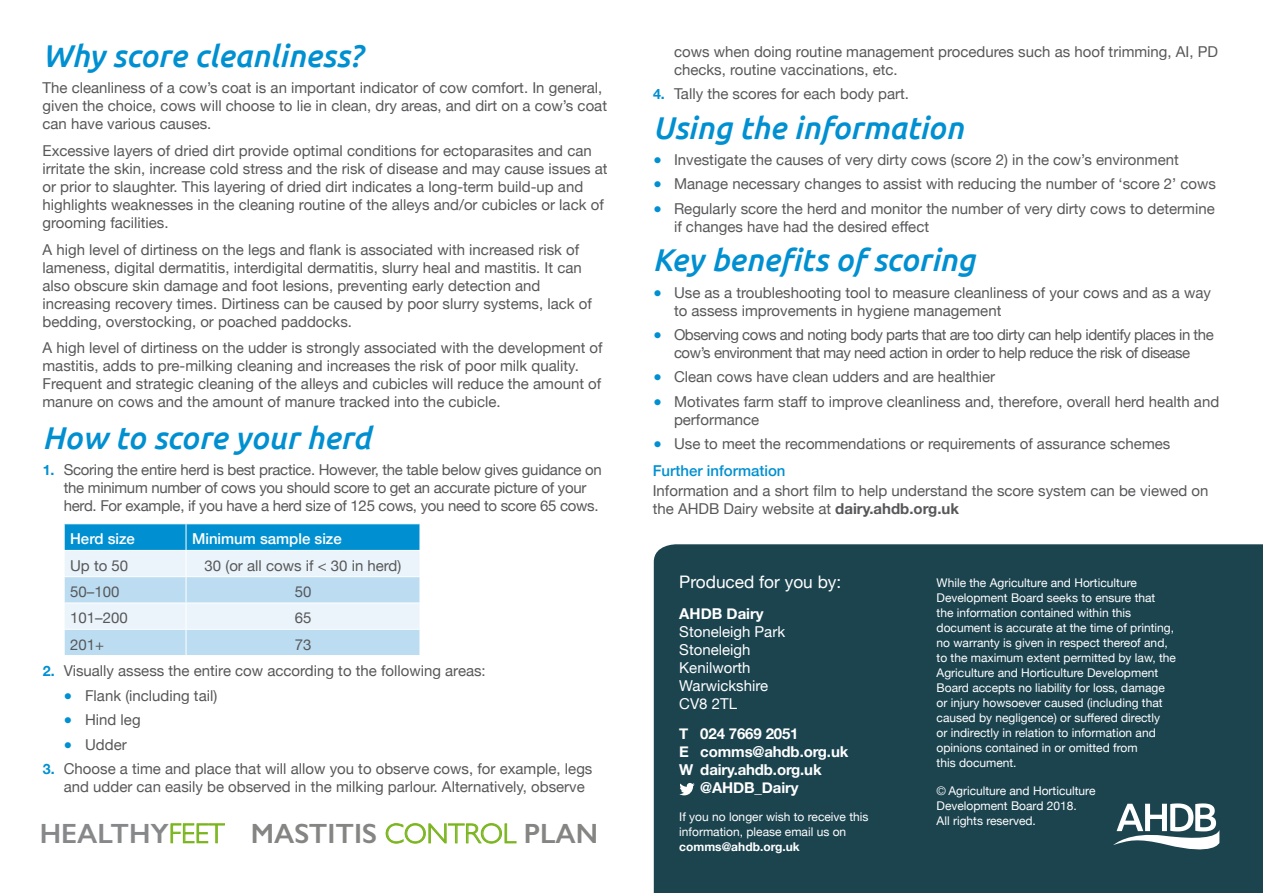
<style>
.page{position:relative;width:1263px;height:893px;background:#fff}
.page>*{position:absolute;margin:0;border:0;box-sizing:border-box;transform-origin:0 0}
.SUB_TITLE{font:italic 500 31.5px "Ubuntu";color:#0090d1}
.t1{font:600 27.9px "Gill Sans";color:#858684}
.t2{font:600 27.9px "Gill Sans";color:#87888a}
.t3{font:17.25px "Helvetica Neue";color:#fff}
.MAIN_BODY{font:15px/18px "Helvetica Neue";color:#58585a}
.MAIN_BODY-2{font:15px/18px "Helvetica Neue";letter-spacing:-.02em;color:#58585a}
.MAIN_BODY-3{font:15px/18px "Helvetica Neue";letter-spacing:-.03em;color:#58585a;text-align:center}
.t4{font:15px/18px "Helvetica Neue";color:#fff}
.t5{font:700 15px "Helvetica Neue";letter-spacing:-.01em;color:#fff}
.TABLE_TEXT_BODY{font:15px "Helvetica Neue";color:#58585a}
.TABLE_TEXT_TITLE{font:500 15px "Helvetica Neue";color:#fff}
.BLUE_SUB_HEADING_2{font:500 15px "Helvetica Neue";color:#0090d1}
.Body_text{font:12px/15px "Helvetica Neue";color:#fff}
.s1{font-weight:700;font-size:14.25px;color:#0090d1}
.s2{font-size:14.25px;color:#0090d1}
.s3{font-weight:300;color:#7ab51d}
.s4{font-weight:700}
.s5{font-weight:300}
</style>
<div class="page">
<svg style="left:64px;top:524px;width:356px;height:131px;background:#abd7ee"></svg>
<hr style="left:64px;top:550px;width:122px;height:1px;background:#fff">
<hr style="left:186px;top:550px;width:234px;height:1px;background:#fff">
<div style="left:654px;top:544px;width:609px;height:349px;background:#1c444f"></div>
<svg style="left:679px;top:783px;width:16px;height:12px"></svg>
<svg style="left:1113px;top:803px;width:106px;height:53px"></svg>
<svg style="left:386px;top:823px;width:130px;height:20px"></svg>
<svg style="left:171px;top:823px;width:54px;height:20px"></svg>
<p class="SUB_TITLE" style="left:43px;top:37px;width:321px">Why score cleanliness?</p>
<p class="MAIN_BODY" style="left:43px;top:80px;width:566px">The cleanliness of a cow’s coat is an important indicator of cow comfort. In general, given the choice, cows will choose to lie in clean, dry areas, and dirt on a cow’s coat can have various causes.</p>
<p class="MAIN_BODY" style="left:43px;top:143px;width:567px">Excessive layers of dried dirt provide optimal conditions for ectoparasites and can irritate the skin, increase cold stress and the risk of disease and may cause issues at or prior to slaughter. This layering of dried dirt indicates a long-term build-up and highlights weaknesses in the cleaning routine of the alleys and/or cubicles or lack of grooming facilities.</p>
<p class="MAIN_BODY" style="left:43px;top:241px;width:551px">A high level of dirtiness on the legs and flank is associated with increased risk of lameness, digital dermatitis, interdigital dermatitis, slurry heal and mastitis. It can also obscure skin damage and foot lesions, preventing early detection and increasing recovery times. Dirtiness can be caused by poor slurry systems, lack of bedding, overstocking, or poached paddocks.</p>
<p class="MAIN_BODY" style="left:43px;top:340px;width:562px">A high level of dirtiness on the udder is strongly associated with the development of mastitis, adds to pre-milking cleaning and increases the risk of poor milk quality.<br>Frequent and strategic cleaning of the alleys and cubicles will reduce the amount of manure on cows and the amount of manure tracked into the cubicle.</p>
<p class="SUB_TITLE" style="left:43px;top:418px;width:330px">How to score your herd</p>
<p class="MAIN_BODY-2" style="left:64px;top:462px;width:539px;text-indent:-21px"><span class="s1">1.</span> Scoring the entire herd is best practice. However, the table below gives guidance on the minimum number of cows you should score to get an accurate picture of your herd. For example, if you have a herd size of 125 cows, you need to score 65 cows.</p>
<p class="TABLE_TEXT_TITLE" style="left:70px;top:527px;width:66px">Herd size</p>
<p class="TABLE_TEXT_TITLE" style="left:192px;top:527px;width:151px">Minimum sample size</p>
<p class="TABLE_TEXT_BODY" style="left:70px;top:554px;width:60px">Up to 50</p>
<p class="TABLE_TEXT_BODY" style="left:205px;top:554px;width:198px">30 (or all cows if &lt; 30 in herd)</p>
<p class="TABLE_TEXT_BODY" style="left:70px;top:581px;width:51px">50–100</p>
<p class="TABLE_TEXT_BODY" style="left:295px;top:581px;width:18px">50</p>
<p class="TABLE_TEXT_BODY" style="left:70px;top:607px;width:59px">101–200</p>
<p class="TABLE_TEXT_BODY" style="left:295px;top:607px;width:18px">65</p>
<p class="TABLE_TEXT_BODY" style="left:70px;top:633px;width:36px">201+</p>
<p class="TABLE_TEXT_BODY" style="left:295px;top:633px;width:18px">73</p>
<p class="MAIN_BODY" style="left:43px;top:663px;width:444px"><span class="s1">2.</span> Visually assess the entire cow according to the following areas:</p>
<p class="MAIN_BODY" style="left:64px;top:687px;width:155px"><span class="s2">●</span> Flank (including tail)</p>
<p class="MAIN_BODY" style="left:64px;top:712px;width:79px"><span class="s2">●</span> Hind leg</p>
<p class="MAIN_BODY" style="left:64px;top:736px;width:65px"><span class="s2">●</span> Udder</p>
<p class="MAIN_BODY" style="left:64px;top:760px;width:530px;text-indent:-21px"><span class="s1">3.</span> Choose a time and place that will allow you to observe cows, for example, legs and udder can easily be observed in the milking parlour. Alternatively, observe</p>
<p class="t2" style="left:40px;top:816px;width:186px">HEALTHY<span class="s3">FEET</span></p>
<p class="t1" style="left:251px;top:817px;width:349px">MASTITIS <span class="s3">CONTROL</span> PLAN</p>
<p class="MAIN_BODY" style="left:674px;top:43px;width:546px">cows when doing routine management procedures such as hoof trimming, AI, PD checks, routine vaccinations, etc.</p>
<p class="MAIN_BODY" style="left:653px;top:86px;width:258px"><span class="s1">4.</span> Tally the scores for each body part.</p>
<p class="SUB_TITLE" style="left:653px;top:108px;width:312px">Using the information</p>
<p class="MAIN_BODY" style="left:653px;top:152px;width:527px"><span class="s2">●</span> Investigate the causes of very dirty cows (score 2) in the cow’s environment</p>
<p class="MAIN_BODY" style="left:653px;top:176px;width:565px"><span class="s2">●</span> Manage necessary changes to assist with reducing the number of ‘score 2’ cows</p>
<p class="MAIN_BODY" style="left:674px;top:200px;width:542px;text-indent:-21px"><span class="s2">●</span> Regularly score the herd and monitor the number of very dirty cows to determine if changes have had the desired effect</p>
<p class="SUB_TITLE" style="left:653px;top:241px;width:324px">Key benefits of scoring</p>
<p class="MAIN_BODY" style="left:674px;top:284px;width:538px;text-indent:-21px"><span class="s2">●</span> Use as a troubleshooting tool to measure cleanliness of your cows and as a way to assess improvements in hygiene management</p>
<p class="MAIN_BODY-3" style="left:653px;top:327px;width:562px"><span class="s2">●</span> Observing cows and noting body parts that are too dirty can help identify places in the cow’s environment that may need action in order to help reduce the risk of disease</p>
<p class="MAIN_BODY" style="left:653px;top:369px;width:344px"><span class="s2">●</span> Clean cows have clean udders and are healthier</p>
<p class="MAIN_BODY" style="left:674px;top:393px;width:547px;text-indent:-21px"><span class="s2">●</span> Motivates farm staff to improve cleanliness and, therefore, overall herd health and performance</p>
<p class="MAIN_BODY" style="left:653px;top:436px;width:519px"><span class="s2">●</span> Use to meet the recommendations or requirements of assurance schemes</p>
<p class="BLUE_SUB_HEADING_2" style="left:653px;top:458px;width:134px">Further information</p>
<p class="MAIN_BODY" style="left:653px;top:482px;width:557px">Information and a short film to help understand the score system can be viewed on the AHDB Dairy website at <span class="s4">dairy.ahdb.org.uk</span></p>
<p class="t3" style="left:679px;top:569px;width:163px">Produced for you by:</p>
<p class="t4" style="left:679px;top:605px;width:107px"><span class="s4">AHDB Dairy<br></span>Stoneleigh Park<br>Stoneleigh<br>Kenilworth<br>Warwickshire<br>CV8 2TL</p>
<p class="t5" style="left:679px;top:722px;width:121px">T 024 7669 2051</p>
<p class="t5" style="left:679px;top:740px;width:171px">E comms@ahdb.org.uk</p>
<p class="t5" style="left:679px;top:758px;width:144px">W dairy.ahdb.org.uk</p>
<p class="t5" style="left:700px;top:776px;width:100px">@AHDB_Dairy</p>
<p class="Body_text" style="left:679px;top:810px;width:191px">If you no longer wish to receive this information, please email us on <span class="s4">comms@ahdb.org.uk</span></p>
<p class="Body_text" style="left:936px;top:576px;width:241px">While the Agriculture and Horticulture Development Board seeks to ensure that<br>the information contained within this document is accurate at the time of printing, no warranty is given in respect thereof and, to the maximum extent permitted by law, the Agriculture and Horticulture Development Board accepts no liability for loss, damage or injury howsoever caused (including that caused by negligence) or suffered directly<br>or indirectly in relation to information and opinions contained in or omitted from<br>this document.</p>
<p class="Body_text" style="left:936px;top:784px;width:160px"><span class="s5">©</span> Agriculture and Horticulture<br>Development Board 2018.<br>All rights reserved.</p>
</div>
